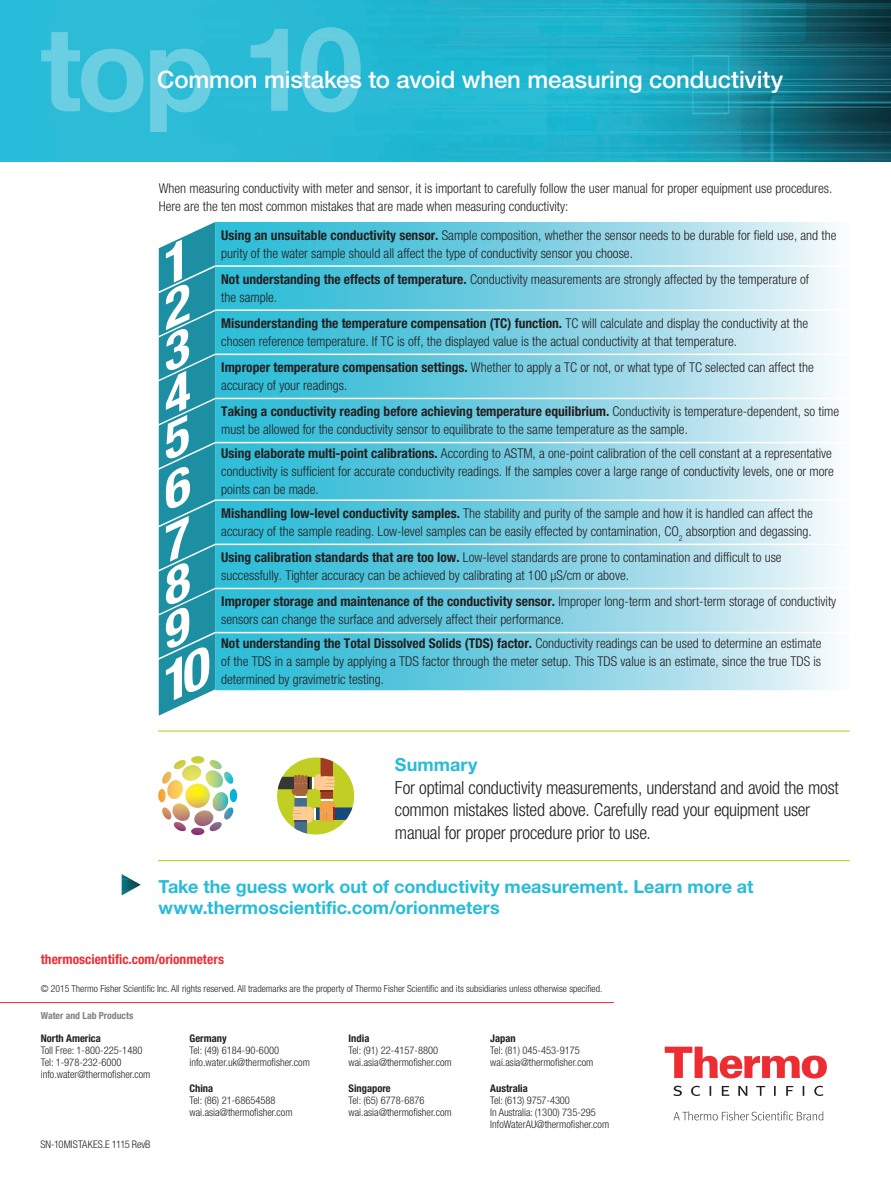
<style>
.page{position:relative;width:891px;height:1188px;background:#fff}
.page>*{position:absolute;margin:0;border:0;box-sizing:border-box;transform-origin:0 0}
.t1{font:700 117px "Helvetica Neue LT Std";color:#fff}
.why-answer{font:500 24px "Helvetica Neue LT Std";letter-spacing:-.005em;color:#fff}
.Summary_Text{font:300 condensed 18px/22.5px "Helvetica Neue LT Std";letter-spacing:-.015em;color:#231f20}
.Headline_level_2{font:700 18px/21px "Helvetica Neue LT Std";color:#27bcd7}
.Body{font:300 condensed 13.5px/18px "Helvetica Neue LT Std";color:#231f20}
.URL{font:700 condensed 13.5px "Helvetica Neue LT Std";color:#ee2d33}
.Literature_Code{font:300 condensed 10.5px/12px "Helvetica Neue LT Std";color:#231f20}
.t2{font:700 condensed 10.5px "Helvetica Neue LT Std";color:#231f20}
.URL-2{font:300 condensed 9.75px "Helvetica Neue LT Std";color:#231f20}
.t3{font:700 condensed 9.75px "Helvetica Neue LT Std";color:#808083}
.s1{font-weight:700}
</style>
<div class="page">
<img style="left:0;top:0;width:891px;height:162px">
<img style="left:122px;top:874px;width:19px;height:22px">
<svg style="left:665px;top:1047px;width:162px;height:32px"></svg>
<svg style="left:673px;top:1086px;width:151px;height:10px"></svg>
<svg style="left:674px;top:1111px;width:149px;height:9px"></svg>
<svg style="left:278px;top:758px;width:74px;height:76px"></svg>
<hr style="left:158px;top:730px;width:692px;height:2px;background:#c1ce23">
<hr style="left:158px;top:860px;width:692px;height:1px;background:#c1ce23">
<svg style="left:162px;top:756px;width:71px;height:38px"></svg>
<svg style="left:215px;top:222px;width:621px;height:468px;background:#81d2e4"></svg>
<hr style="left:215px;top:265px;width:634px;height:2px;background:#fff">
<hr style="left:215px;top:309px;width:634px;height:2px;background:#fff">
<hr style="left:215px;top:354px;width:634px;height:1px;background:#fff">
<hr style="left:215px;top:398px;width:634px;height:1px;background:#fff">
<hr style="left:215px;top:442px;width:634px;height:1px;background:#fff">
<hr style="left:215px;top:499px;width:634px;height:2px;background:#fff">
<hr style="left:215px;top:544px;width:634px;height:1px;background:#fff">
<hr style="left:215px;top:588px;width:634px;height:1px;background:#fff">
<hr style="left:215px;top:632px;width:634px;height:1px;background:#fff">
<svg style="left:159px;top:222px;width:56px;height:494px"></svg>
<hr style="left:0;top:1002px;width:614px;height:1px;background:#ee2d33">
<h1 class="t1" style="left:40px;top:-3px;width:324px">top 10</h1>
<p class="why-answer" style="left:157px;top:66px;width:628px">Common mistakes to avoid when measuring conductivity</p>
<p class="Body" style="left:159px;top:179px;width:675px">When measuring conductivity with meter and sensor, it is important to carefully follow the user manual for proper equipment use procedures.<br>Here are the ten most common mistakes that are made when measuring conductivity:</p>
<p class="Body" style="left:221px;top:226px;width:617px"><span class="s1">Using an unsuitable conductivity sensor.</span> Sample composition, whether the sensor needs to be durable for field use, and the purity of the water sample should all affect the type of conductivity sensor you choose.</p>
<p class="Body" style="left:221px;top:270px;width:589px"><span class="s1">Not understanding the effects of temperature.</span> Conductivity measurements are strongly affected by the temperature of the sample.</p>
<p class="Body" style="left:221px;top:314px;width:588px"><span class="s1">Misunderstanding the temperature compensation (TC) function.</span> TC will calculate and display the conductivity at the chosen reference temperature. If TC is off, the displayed value is the actual conductivity at that temperature.</p>
<p class="Body" style="left:221px;top:358px;width:594px"><span class="s1">Improper temperature compensation settings.</span> Whether to apply a TC or not, or what type of TC selected can affect the accuracy of your readings.</p>
<p class="Body" style="left:221px;top:402px;width:619px"><span class="s1">Taking a conductivity reading before achieving temperature equilibrium.</span> Conductivity is temperature-dependent, so time must be allowed for the conductivity sensor to equilibrate to the same temperature as the sample.</p>
<p class="Body" style="left:221px;top:444px;width:614px"><span class="s1">Using elaborate multi-point calibrations.</span> According to ASTM, a one-point calibration of the cell constant at a representative conductivity is sufficient for accurate conductivity readings. If the samples cover a large range of conductivity levels, one or more points can be made.</p>
<p class="Body" style="left:221px;top:504px;width:593px"><span class="s1">Mishandling low-level conductivity samples.</span> The stability and purity of the sample and how it is handled can affect the accuracy of the sample reading. Low-level samples can be easily effected by contamination, CO<sub>2</sub> absorption and degassing.</p>
<p class="Body" style="left:221px;top:548px;width:562px"><span class="s1">Using calibration standards that are too low.</span> Low-level standards are prone to contamination and difficult to use successfully. Tighter accuracy can be achieved by calibrating at 100 µS/cm or above.</p>
<p class="Body" style="left:221px;top:592px;width:617px"><span class="s1">Improper storage and maintenance of the conductivity sensor.</span> Improper long-term and short-term storage of conductivity sensors can change the surface and adversely affect their performance.</p>
<p class="Body" style="left:221px;top:634px;width:602px;text-align:justify"><span class="s1">Not understanding the Total Dissolved Solids (TDS) factor.</span> Conductivity readings can be used to determine an estimate of the TDS in a sample by applying a TDS factor through the meter setup. This TDS value is an estimate, since the true TDS is determined by gravimetric testing.</p>
<p class="Headline_level_2" style="left:395px;top:754px;width:84px">Summary</p>
<p class="Summary_Text" style="left:395px;top:776px;width:445px">For optimal conductivity measurements, understand and avoid the most common mistakes listed above. Carefully read your equipment user manual for proper procedure prior to use.</p>
<p class="Headline_level_2" style="left:158px;top:876px;width:597px">Take the guess work out of conductivity measurement. Learn more at www.thermoscientific.com/orionmeters</p>
<p class="URL" style="left:41px;top:951px;width:185px">thermoscientific.com/orionmeters</p>
<p class="URL-2" style="left:41px;top:983px;width:563px">© 2015 Thermo Fisher Scientific Inc. All rights reserved. All trademarks are the property of Thermo Fisher Scientific and its subsidiaries unless otherwise specified.</p>
<p class="t3" style="left:41px;top:1010px;width:94px">Water and Lab Products</p>
<p class="t2" style="left:41px;top:1032px;width:62px">North America</p>
<p class="Literature_Code" style="left:41px;top:1044px;width:111px">Toll Free: 1-800-225-1480<br>Tel: 1-978-232-6000 info.water@thermofisher.com</p>
<p class="Literature_Code" style="left:40px;top:1138px;width:112px">SN-10MISTAKES.E 1115 RevB</p>
<p class="t2" style="left:190px;top:1032px;width:39px">Germany</p>
<p class="Literature_Code" style="left:190px;top:1044px;width:122px">Tel: (49) 6184-90-6000 info.water.uk@thermofisher.com</p>
<p class="t2" style="left:190px;top:1082px;width:25px">China</p>
<p class="Literature_Code" style="left:190px;top:1094px;width:105px">Tel: (86) 21-68654588 wai.asia@thermofisher.com</p>
<p class="Literature_Code" style="left:349px;top:1032px;width:91px"><span class="s1">India<br></span>Tel: (91) 22-4157-8800</p>
<p class="Literature_Code" style="left:349px;top:1056px;width:105px">wai.asia@thermofisher.com</p>
<p class="Literature_Code" style="left:349px;top:1082px;width:78px"><span class="s1">Singapore<br></span>Tel: (65) 6778-6876</p>
<p class="Literature_Code" style="left:349px;top:1106px;width:105px">wai.asia@thermofisher.com</p>
<p class="Literature_Code" style="left:490px;top:1032px;width:91px"><span class="s1">Japan<br></span>Tel: (81) 045-453-9175</p>
<p class="Literature_Code" style="left:490px;top:1056px;width:105px">wai.asia@thermofisher.com</p>
<p class="Literature_Code" style="left:490px;top:1082px;width:81px"><span class="s1">Australia<br></span>Tel: (613) 9757-4300</p>
<p class="Literature_Code" style="left:490px;top:1106px;width:107px">In Australia: (1300) 735-295</p>
<p class="Literature_Code" style="left:490px;top:1118px;width:120px">InfoWaterAU@thermofisher.com</p>
</div>
